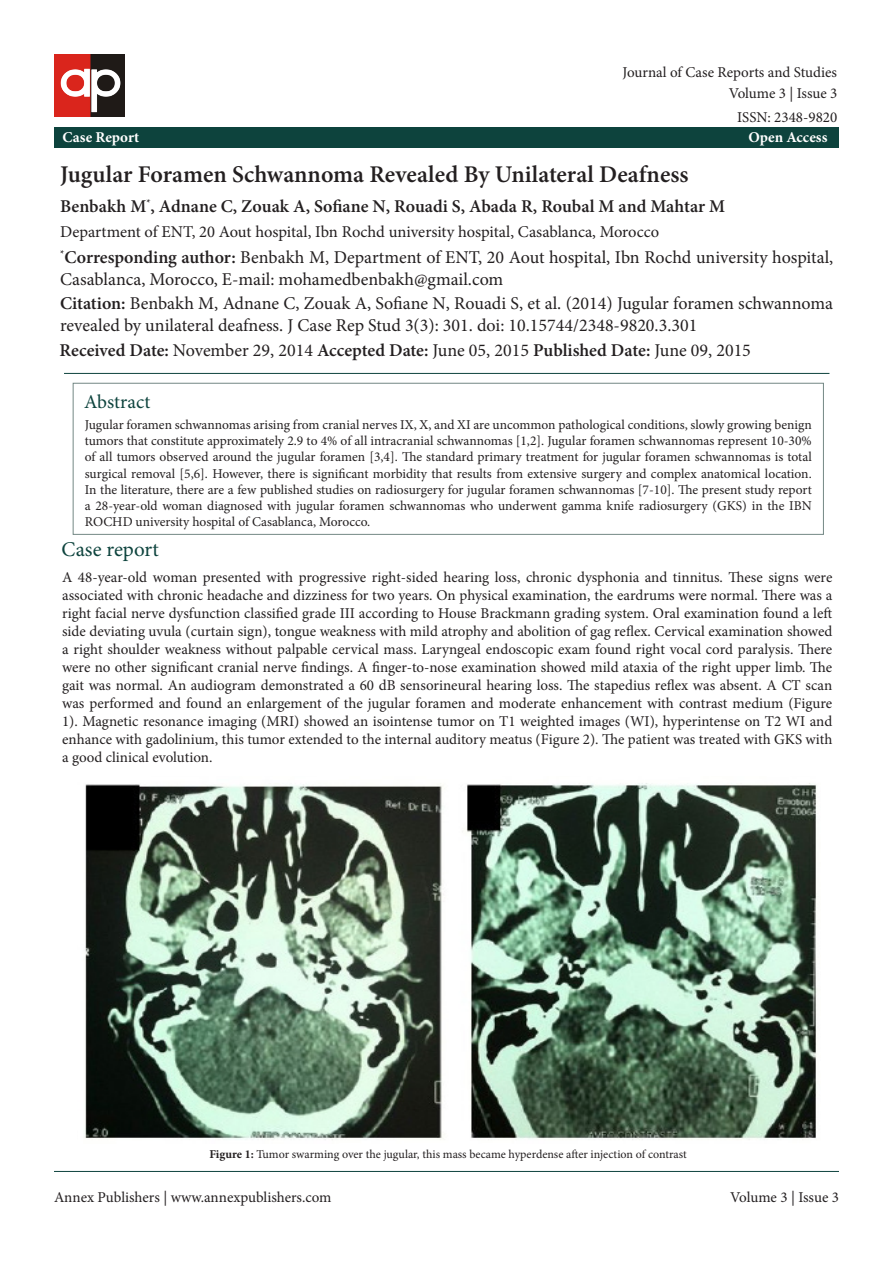
<style>
.page{position:relative;width:893px;height:1263px;background:#fff}
.page>*{position:absolute;margin:0;border:0;box-sizing:border-box;transform-origin:0 0}
.t1{font:600 24px "Minion Pro";color:#231f20}
.t2{font:21px "Minion Pro";letter-spacing:.005em;color:#0d433d}
.t3{font:19.5px "Minion Pro";color:#0d433d}
.t4{font:18px/21.6px "Minion Pro";color:#231f20}
.t5{font:600 18px "Minion Pro";color:#231f20}
.t6{font:16.5px "Minion Pro";color:#231f20}
.t7{font:15px/18px "Minion Pro";color:#231f20;text-align:justify}
.t8{font:700 15px "Minion Pro";letter-spacing:.005em;color:#fff}
.t9{font:13.5px/16.2px "Minion Pro";color:#231f20;text-align:justify}
.t10{font:12px "Minion Pro";color:#231f20}
.s1{font-weight:600}
.s2{font-weight:400}
.s3{font-weight:700}
</style>
<div class="page">
<hr style="left:54px;top:1171px;width:785px;height:1px;background:#0d433d">
<img style="left:54px;top:54px;width:71px;height:62px">
<div style="left:54px;top:127px;width:785px;height:20px;background:#0d433d"></div>
<hr style="left:64px;top:373px;width:765px;height:1px;background:#0d433d">
<div style="left:73px;top:383px;width:751px;height:152px;background:#fff;border:1px solid #748885"></div>
<svg style="left:82px;top:382px;width:72px;height:3px"></svg>
<img style="left:84px;top:783px;width:733px;height:357px">
<p class="t7" style="left:622px;top:63px;width:216px">Journal of Case Reports and Studies</p>
<p class="t7" style="left:737px;top:108px;width:102px">ISSN: 2348-9820</p>
<p class="t7" style="left:729px;top:85px;width:110px">Volume 3 | Issue 3</p>
<p class="t8" style="left:63px;top:127px;width:78px">Case Report</p>
<p class="t8" style="left:748px;top:127px;width:81px">Open Access</p>
<p class="t1" style="left:60px;top:158px;width:630px">Jugular Foramen Schwannoma Revealed By Unilateral Deafness</p>
<p class="t5" style="left:60px;top:194px;width:666px">Benbakh M<sup>*</sup>, Adnane C, Zouak A, Sofiane N, Rouadi S, Abada R, Roubal M and Mahtar M</p>
<p class="t6" style="left:60px;top:221px;width:600px">Department of ENT, 20 Aout hospital, Ibn Rochd university hospital, Casablanca, Morocco</p>
<p class="t4" style="left:60px;top:247px;width:775px"><sup>*</sup><span class="s1">Corresponding author:</span> Benbakh M, Department of ENT, 20 Aout hospital, Ibn Rochd university hospital,<br>Casablanca, Morocco, E-mail: mohamedbenbakh@gmail.com</p>
<p class="t4" style="left:60px;top:293px;width:774px"><span class="s1">Citation:</span> Benbakh M, Adnane C, Zouak A, Sofiane N, Rouadi S, et al. (2014) Jugular foramen schwannoma revealed by unilateral deafness. J Case Rep Stud 3(3): 301. doi: 10.15744/2348-9820.3.301</p>
<p class="t5" style="left:60px;top:338px;width:693px">Received Date: <span class="s2">November 29, 2014</span> Accepted Date: <span class="s2">June 05, 2015</span> Published Date: <span class="s2">June 09, 2015</span></p>
<p class="t3" style="left:84px;top:389px;width:68px">Abstract</p>
<p class="t9" style="left:85px;top:417px;width:729px">Jugular foramen schwannomas arising from cranial nerves IX, X, and XI are uncommon pathological conditions, slowly growing benign tumors that constitute approximately 2.9 to 4% of all intracranial schwannomas [1,2]. Jugular foramen schwannomas represent 10-30% of all tumors observed around the jugular foramen [3,4]. The standard primary treatment for jugular foramen schwannomas is total surgical removal [5,6]. However, there is significant morbidity that results from extensive surgery and complex anatomical location.<br>In the literature, there are a few published studies on radiosurgery for jugular foramen schwannomas [7-10]. The present study report a 28-year-old woman diagnosed with jugular foramen schwannomas who underwent gamma knife radiosurgery (GKS) in the IBN ROCHD university hospital of Casablanca, Morocco.</p>
<p class="t2" style="left:62px;top:536px;width:99px">Case report</p>
<p class="t7" style="left:62px;top:568px;width:772px">A 48-year-old woman presented with progressive right-sided hearing loss, chronic dysphonia and tinnitus. These signs were associated with chronic headache and dizziness for two years. On physical examination, the eardrums were normal. There was a right facial nerve dysfunction classified grade III according to House Brackmann grading system. Oral examination found a left side deviating uvula (curtain sign), tongue weakness with mild atrophy and abolition of gag reflex. Cervical examination showed a right shoulder weakness without palpable cervical mass. Laryngeal endoscopic exam found right vocal cord paralysis. There were no other significant cranial nerve findings. A finger-to-nose examination showed mild ataxia of the right upper limb. The gait was normal. An audiogram demonstrated a 60 dB sensorineural hearing loss. The stapedius reflex was absent. A CT scan was performed and found an enlargement of the jugular foramen and moderate enhancement with contrast medium (Figure 1). Magnetic resonance imaging (MRI) showed an isointense tumor on T1 weighted images (WI), hyperintense on T2 WI and enhance with gadolinium, this tumor extended to the internal auditory meatus (Figure 2). The patient was treated with GKS with a good clinical evolution.</p>
<p class="t10" style="left:209px;top:1146px;width:479px"><span class="s3">Figure 1:</span> Tumor swarming over the jugular, this mass became hyperdense after injection of contrast</p>
<p class="t7" style="left:54px;top:1188px;width:279px">Annex Publishers | www.annexpublishers.com</p>
<p class="t7" style="left:730px;top:1188px;width:110px">Volume 3 | Issue 3</p>
</div>
